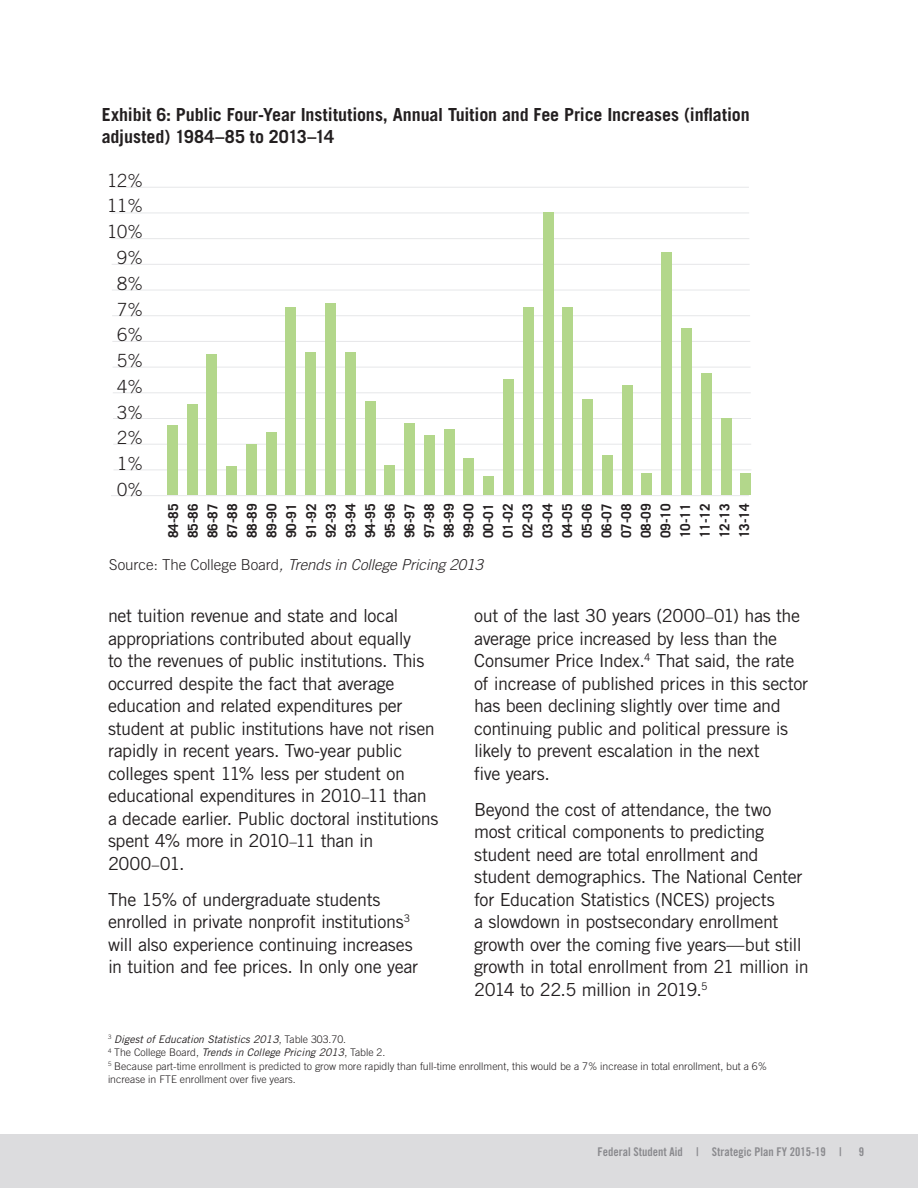
<style>
.page{position:relative;width:918px;height:1188px;background:#fff}
.page>*{position:absolute;margin:0;border:0;box-sizing:border-box;transform-origin:0 0}
.t1{font:300 18.15px/25.8px "Trade Gothic LT Std";color:#231f20;text-align:center}
.t2{font:18px/22.5px "Trade Gothic LT Std";letter-spacing:-.025em;color:#231f20}
.t3{font:700 18px/22.5px "Trade Gothic LT Std";letter-spacing:-.005em;color:#231f20}
.t4{font:italic 300 15px "Trade Gothic LT Std";color:#231f20}
.t5{font:700 13.65px/19.6px "Trade Gothic LT Std";color:#231f20;text-align:justify}
.t6{font:12px "Trade Gothic LT Std Bd Cn 20";color:#8a8a8e}
.t7{font:300 10.5px/13.5px "Trade Gothic LT Std";color:#231f20}
.s1{font-style:normal}
.s2{font-size:15px}
.s3{font-weight:400;font-style:italic}
</style>
<div class="page">
<div style="left:0;top:1134px;width:918px;height:54px;background:#dcdcde"></div>
<hr style="left:111px;top:187px;width:638px;height:1px;background:#e6e7e9">
<hr style="left:111px;top:213px;width:638px;height:1px;background:#e6e7e9">
<hr style="left:111px;top:238px;width:638px;height:1px;background:#e6e7e9">
<hr style="left:112px;top:264px;width:638px;height:1px;background:#e6e7e9">
<hr style="left:112px;top:290px;width:638px;height:1px;background:#e6e7e9">
<hr style="left:112px;top:315px;width:638px;height:1px;background:#e6e7e9">
<hr style="left:112px;top:341px;width:638px;height:1px;background:#e6e7e9">
<hr style="left:113px;top:367px;width:638px;height:1px;background:#e6e7e9">
<hr style="left:113px;top:392px;width:638px;height:1px;background:#e6e7e9">
<hr style="left:113px;top:418px;width:638px;height:1px;background:#e6e7e9">
<hr style="left:113px;top:444px;width:638px;height:1px;background:#e6e7e9">
<hr style="left:113px;top:470px;width:638px;height:1px;background:#e6e7e9">
<hr style="left:111px;top:495px;width:638px;height:1px;background:#e6e7e9">
<div style="left:167px;top:425px;width:11px;height:70px;background:#b3d78b"></div>
<div style="left:187px;top:404px;width:11px;height:91px;background:#b3d78b"></div>
<div style="left:345px;top:352px;width:11px;height:143px;background:#b3d78b"></div>
<div style="left:365px;top:401px;width:11px;height:94px;background:#b3d78b"></div>
<div style="left:404px;top:423px;width:11px;height:72px;background:#b3d78b"></div>
<div style="left:424px;top:435px;width:11px;height:60px;background:#b3d78b"></div>
<div style="left:444px;top:429px;width:11px;height:66px;background:#b3d78b"></div>
<div style="left:483px;top:476px;width:11px;height:19px;background:#b3d78b"></div>
<div style="left:503px;top:380px;width:11px;height:115px;background:#b3d78b"></div>
<div style="left:523px;top:307px;width:11px;height:188px;background:#b3d78b"></div>
<div style="left:543px;top:213px;width:11px;height:282px;background:#b3d78b"></div>
<div style="left:562px;top:307px;width:11px;height:188px;background:#b3d78b"></div>
<div style="left:582px;top:399px;width:11px;height:96px;background:#b3d78b"></div>
<div style="left:622px;top:385px;width:11px;height:110px;background:#b3d78b"></div>
<div style="left:641px;top:473px;width:11px;height:22px;background:#b3d78b"></div>
<div style="left:661px;top:253px;width:11px;height:242px;background:#b3d78b"></div>
<div style="left:681px;top:328px;width:11px;height:167px;background:#b3d78b"></div>
<div style="left:701px;top:374px;width:11px;height:121px;background:#b3d78b"></div>
<div style="left:721px;top:418px;width:11px;height:77px;background:#b3d78b"></div>
<div style="left:740px;top:473px;width:11px;height:22px;background:#b3d78b"></div>
<div style="left:206px;top:354px;width:11px;height:141px;background:#b3d78b"></div>
<div style="left:246px;top:444px;width:11px;height:51px;background:#b3d78b"></div>
<div style="left:266px;top:432px;width:11px;height:63px;background:#b3d78b"></div>
<div style="left:285px;top:307px;width:11px;height:188px;background:#b3d78b"></div>
<div style="left:325px;top:303px;width:11px;height:192px;background:#b3d78b"></div>
<div style="left:305px;top:352px;width:11px;height:143px;background:#b3d78b"></div>
<div style="left:226px;top:467px;width:11px;height:28px;background:#b3d78b"></div>
<div style="left:384px;top:466px;width:11px;height:29px;background:#b3d78b"></div>
<div style="left:463px;top:458px;width:11px;height:37px;background:#b3d78b"></div>
<div style="left:602px;top:455px;width:11px;height:40px;background:#b3d78b"></div>
<p class="t3" style="left:102px;top:105px;width:650px">Exhibit 6: Public Four-Year Institutions, Annual Tuition and Fee Price Increases (inflation adjusted) 1984–85 to 2013–14</p>
<p class="t1" style="left:107px;top:169px;width:38px">12%</p>
<p class="t1" style="left:107px;top:195px;width:38px">11%</p>
<p class="t1" style="left:107px;top:220px;width:38px">10%<br>9%<br>8%<br>7%<br>6%<br>5%<br>4%<br>3%<br>2%<br>1%<br>0%</p>
<p class="t5" style="left:165px;top:538px;width:36px;rotate:-90deg">84-85<br>85-86<br>86-87<br>87-88<br>88-89<br>89-90<br>90-91<br>91-92<br>92-93<br>93-94<br>94-95<br>95-96<br>96-97<br>97-98<br>98-99<br>99-00<br>00-01<br>01-02<br>02-03<br>03-04<br>04-05<br>05-06<br>06-07<br>07-08<br>08-09<br>09-10<br>10-11<br>11-12<br>12-13<br>13-14</p>
<p class="t4" style="left:109px;top:559px;width:375px"><span class="s1">Source: The College Board</span>, Trends in College Pricing 2013</p>
<p class="t2" style="left:108px;top:606px;width:332px">net tuition revenue and state and local appropriations contributed about equally<br>to the revenues of public institutions. This occurred despite the fact that average education and related expenditures per student at public institutions have not risen rapidly in recent years. Two-year public colleges spent 11% less per student on educational expenditures in 2010<span class="s2">–</span>11 than a decade earlier. Public doctoral institutions spent 4% more in 2010<span class="s2">–</span>11 than in 2000<span class="s2">–</span>01.</p>
<p class="t2" style="left:108px;top:890px;width:312px">The 15% of undergraduate students enrolled in private nonprofit institutions<sup>3 </sup>will also experience continuing increases in tuition and fee prices. In only one year</p>
<p class="t2" style="left:474px;top:606px;width:336px">out of the last 30 years (2000<span class="s2">–</span>01) has the average price increased by less than the Consumer Price Index.<sup>4</sup> That said, the rate of increase of published prices in this sector has been declining slightly over time and continuing public and political pressure is likely to prevent escalation in the next<br>five years.</p>
<p class="t2" style="left:474px;top:800px;width:336px">Beyond the cost of attendance, the two most critical components to predicting student need are total enrollment and student demographics. The National Center for Education Statistics (NCES) projects<br>a slowdown in postsecondary enrollment growth over the coming five years—but still growth in total enrollment from 21 million in 2014 to 22.5 million in 2019.<sup>5</sup></p>
<p class="t7" style="left:108px;top:1033px;width:661px"><sup>3</sup> <span class="s3">Digest of Education Statistics 2013</span>, Table 303.70.<br><sup>4</sup> The College Board, <span class="s3">Trends in College Pricing 2013</span>, Table 2.<br><sup>5</sup> Because part-time enrollment is predicted to grow more rapidly than full-time enrollment, this would be a 7% increase in total enrollment, but a 6% increase in FTE enrollment over five years.</p>
<p class="t6" style="left:597px;top:1147px;width:246px">Federal Student Aid | Strategic Plan FY 2015-19 |</p>
<p class="t6" style="left:859px;top:1147px;width:7px">9</p>
</div>
